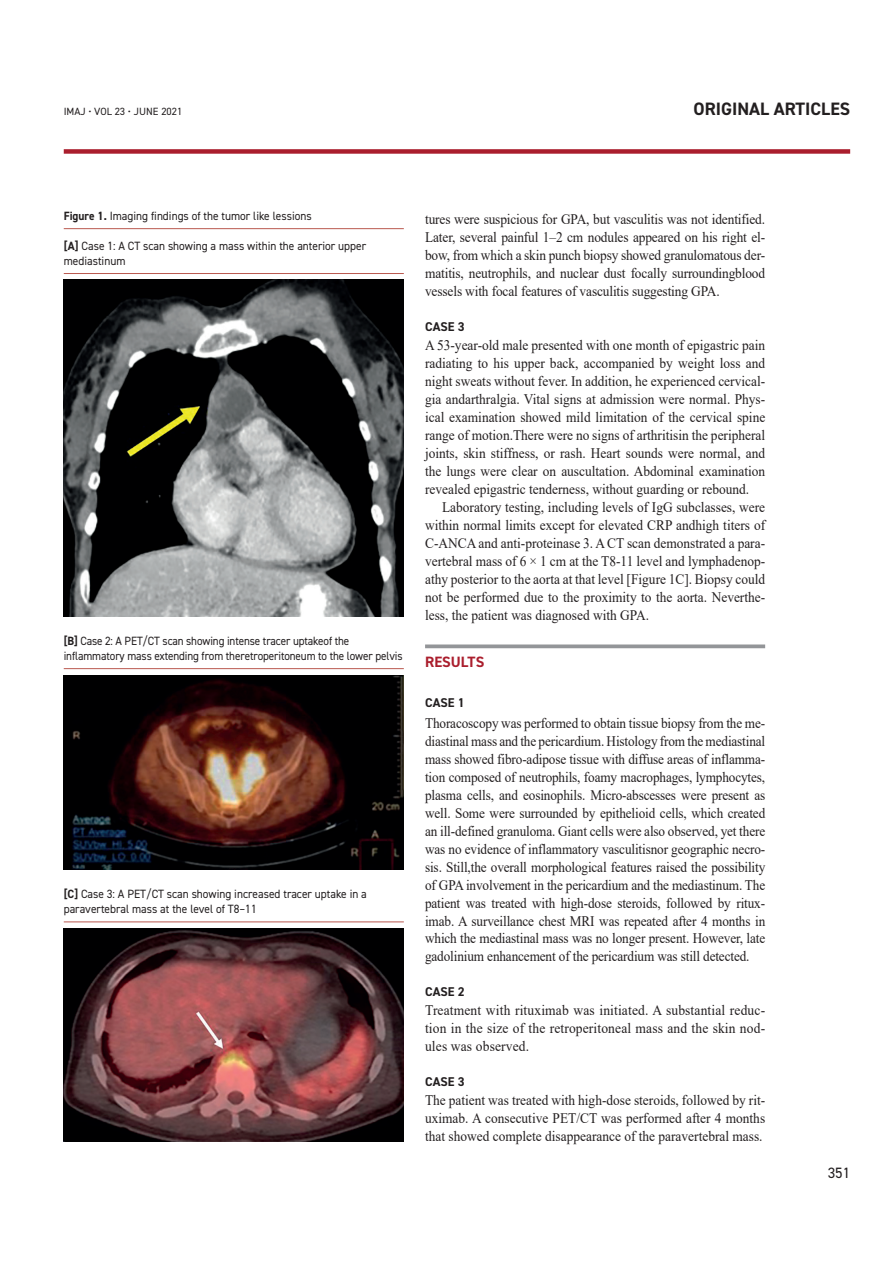
<style>
.page{position:relative;width:893px;height:1263px;background:#fff}
.page>*{position:absolute;margin:0;border:0;box-sizing:border-box;transform-origin:0 0}
.t1{font:700 18px "DIN2014";color:#231f20}
.t2{font:700 15px "DIN2014";color:#aa1e2d}
.t3{font:15px "DIN2014";color:#231f20}
.t4{font:14.55px/18px "Times New Roman";color:#231f20;text-align:justify;scale:.92 1}
.t5{font:14.55px/18px "Times New Roman";color:#231f20;text-align:justify;scale:.91 1}
.t6{font:14.55px/18px "Times New Roman";color:#231f20;text-align:justify;scale:.93 1}
.t7{font:700 12.75px "DIN2014";letter-spacing:.01em;color:#231f20}
.t8{font:12px/15px "DIN2014";color:#231f20;scale:.95 1}
.t9{font:12px/15px "DIN2014";color:#231f20;scale:.93 1}
.t10{font:10.5px "DIN2014";color:#231f20}
.s1{font-weight:700}
</style>
<div class="page">
<div style="left:64px;top:149px;width:786px;height:5px;background:#aa1e2d"></div>
<hr style="left:425px;top:645px;width:340px;height:3px;background:#939598">
<hr style="left:64px;top:228px;width:340px;height:1px;background:#ba584f">
<hr style="left:64px;top:273px;width:340px;height:1px;background:#ba584f">
<hr style="left:64px;top:668px;width:340px;height:1px;background:#ba584f">
<hr style="left:64px;top:922px;width:340px;height:1px;background:#ba584f">
<img style="left:64px;top:929px;width:340px;height:212px">
<img style="left:64px;top:676px;width:340px;height:194px">
<img style="left:64px;top:279px;width:340px;height:338px">
<p class="t10" style="left:64px;top:107px;width:120px">IMAJ • VOL 23 • JUNE 2021</p>
<p class="t1" style="left:693px;top:102px;width:158px">ORIGINAL ARTICLES</p>
<p class="t8" style="left:64px;top:209px;width:262px"><span class="s1">Figure 1.</span> Imaging findings of the tumor like lessions</p>
<p class="t8" style="left:64px;top:239px;width:320px"><span class="s1">[A]</span> Case 1: A CT scan showing a mass within the anterior upper mediastinum</p>
<p class="t9" style="left:64px;top:634px;width:366px"><span class="s1">[B]</span> Case 2: A PET/CT scan showing intense tracer uptakeof the inflammatory mass extending from theretroperitoneum to the lower pelvis</p>
<p class="t8" style="left:64px;top:887px;width:320px"><span class="s1">[C]</span> Case 3: A PET/CT scan showing increased tracer uptake in a paravertebral mass at the level of T8–11</p>
<p class="t4" style="left:425px;top:210px;width:371px">tures were suspicious for GPA, but vasculitis was not identified.<br>Later, several painful 1–2 cm nodules appeared on his right el&shy;bow, from which a skin punch biopsy showed granulomatous der&shy;matitis, neutrophils, and nuclear dust focally surroundingblood vessels with focal features of vasculitis suggesting GPA.</p>
<p class="t7" style="left:425px;top:322px;width:41px">CASE 3</p>
<p class="t4" style="left:425px;top:336px;width:371px">A 53-year-old male presented with one month of epigastric pain radiating to his upper back, accompanied by weight loss and night sweats without fever. In addition, he experienced cervical&shy;gia andarthralgia. Vital signs at admission were normal. Phys&shy;ical examination showed mild limitation of the cervical spine range of motion.There were no signs of arthritisin the peripheral joints, skin stiffness, or rash. Heart sounds were normal, and the lungs were clear on auscultation. Abdominal examination revealed epigastric tenderness, without guarding or rebound.</p>
<p class="t4" style="left:425px;top:498px;width:371px;text-indent:17px">Laboratory testing, including levels of IgG subclasses, were within normal limits except for elevated CRP andhigh titers of C-ANCA and anti-proteinase 3. A CT scan demonstrated a para&shy;vertebral mass of 6 × 1 cm at the T8-11 level and lymphadenop&shy;athy posterior to the aorta at that level [Figure 1C]. Biopsy could not be performed due to the proximity to the aorta. Neverthe&shy;less, the patient was diagnosed with GPA.</p>
<p class="t2" style="left:425px;top:657px;width:61px">RESULTS</p>
<p class="t7" style="left:425px;top:697px;width:41px">CASE 1</p>
<p class="t5" style="left:425px;top:714px;width:375px">Thoracoscopy was performed to obtain tissue biopsy from the me&shy;diastinal mass and the pericardium. Histology from the mediastinal mass showed fibro-adipose tissue with diffuse areas of inflamma&shy;tion composed of neutrophils, foamy macrophages, lymphocytes, plasma cells, and eosinophils. Micro-abscesses were present as well. Some were surrounded by epithelioid cells, which created an ill-defined granuloma. Giant cells were also observed, yet there was no evidence of inflammatory vasculitisnor geographic necro&shy;sis. Still,the overall morphological features raised the possibility of GPA involvement in the pericardium and the mediastinum. The patient was treated with high-dose steroids, followed by ritux&shy;imab. A surveillance chest MRI was repeated after 4 months in which the mediastinal mass was no longer present. However, late gadolinium enhancement of the pericardium was still detected.</p>
<p class="t7" style="left:425px;top:987px;width:41px">CASE 2</p>
<p class="t6" style="left:425px;top:1002px;width:367px">Treatment with rituximab was initiated. A substantial reduc&shy;tion in the size of the retroperitoneal mass and the skin nod&shy;ules was observed.</p>
<p class="t7" style="left:425px;top:1077px;width:41px">CASE 3</p>
<p class="t4" style="left:425px;top:1092px;width:371px">The patient was treated with high-dose steroids, followed by rit&shy;uximab. A consecutive PET/CT was performed after 4 months that showed complete disappearance of the paravertebral mass.</p>
<p class="t3" style="left:828px;top:1167px;width:24px">351</p>
</div>
